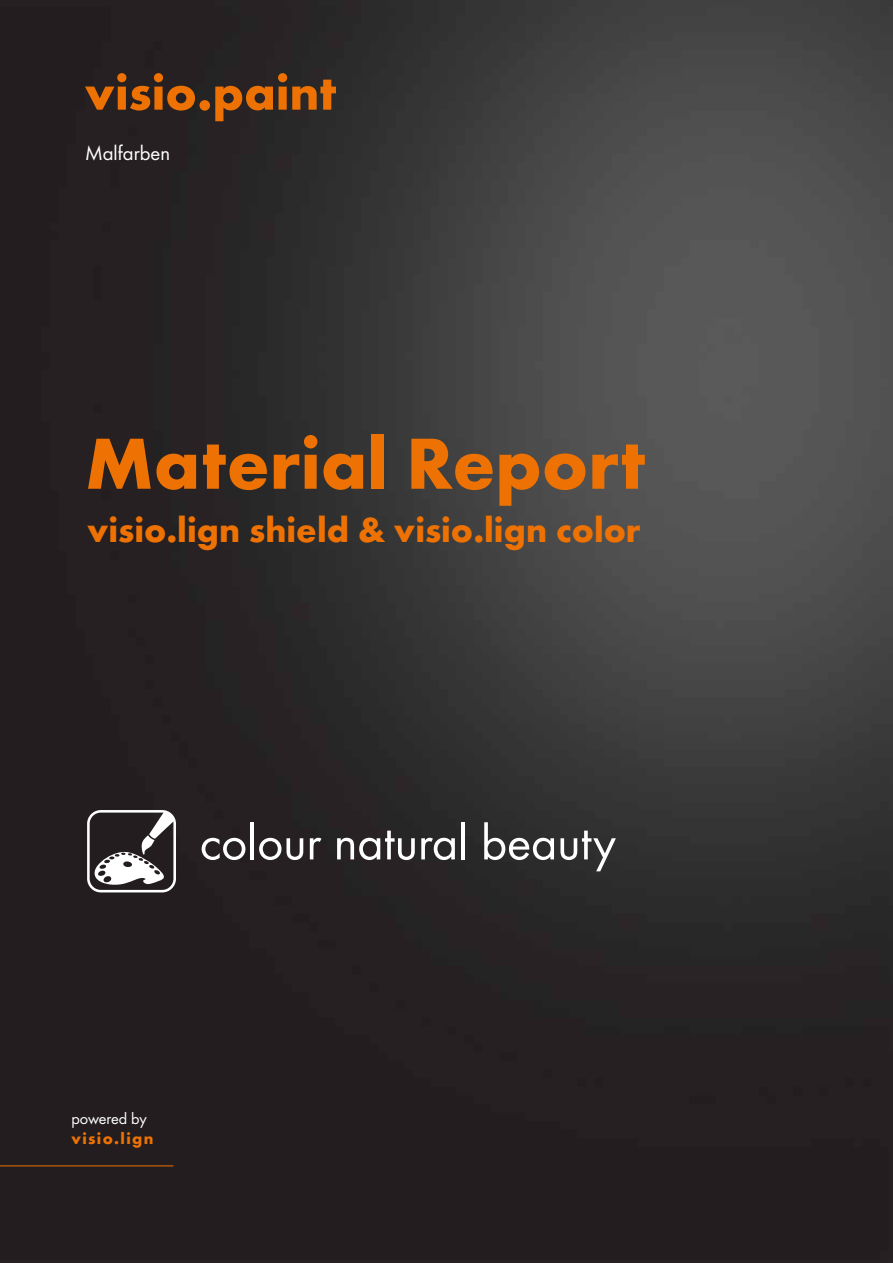
<style>
.page{position:relative;width:893px;height:1263px;background:#fff}
.page>*{position:absolute;margin:0;border:0;box-sizing:border-box;transform-origin:0 0}
.t1{font:700 75px "Futura";color:#ee7203}
.t2{font:51px "Futura Boo";color:#fff}
.t3{font:700 51px "Futura";color:#ee7203}
.t4{font:700 36px "Futura";color:#ee7203}
.t5{font:21px "Futura Boo";color:#fff}
.t6{font:700 16.5px "Futura";letter-spacing:.08em;color:#ee7203}
.t7{font:16.5px "Futura Boo";letter-spacing:-.015em;color:#fff}
</style>
<div class="page">
<img style="left:0;top:0;width:893px;height:1263px">
<div style="left:87px;top:810px;width:89px;height:82px;border:3px solid #fff;border-radius:13px"></div>
<svg style="left:93px;top:811px;width:82px;height:74px"></svg>
<hr style="left:0;top:1165px;width:173px;height:1px;background:#ee7203">
<h2 class="t3" style="left:85px;top:72px;width:253px">visio.paint</h2>
<p class="t5" style="left:85px;top:142px;width:86px">Malfarben</p>
<h1 class="t1" style="left:85px;top:433px;width:562px">Material Report</h1>
<p class="t4" style="left:87px;top:515px;width:555px">visio.lign shield &amp; visio.lign color</p>
<h2 class="t2" style="left:200px;top:816px;width:417px">colour natural beauty</h2>
<p class="t7" style="left:71px;top:1110px;width:77px">powered by</p>
<p class="t6" style="left:71px;top:1131px;width:83px">visio.lign</p>
</div>
